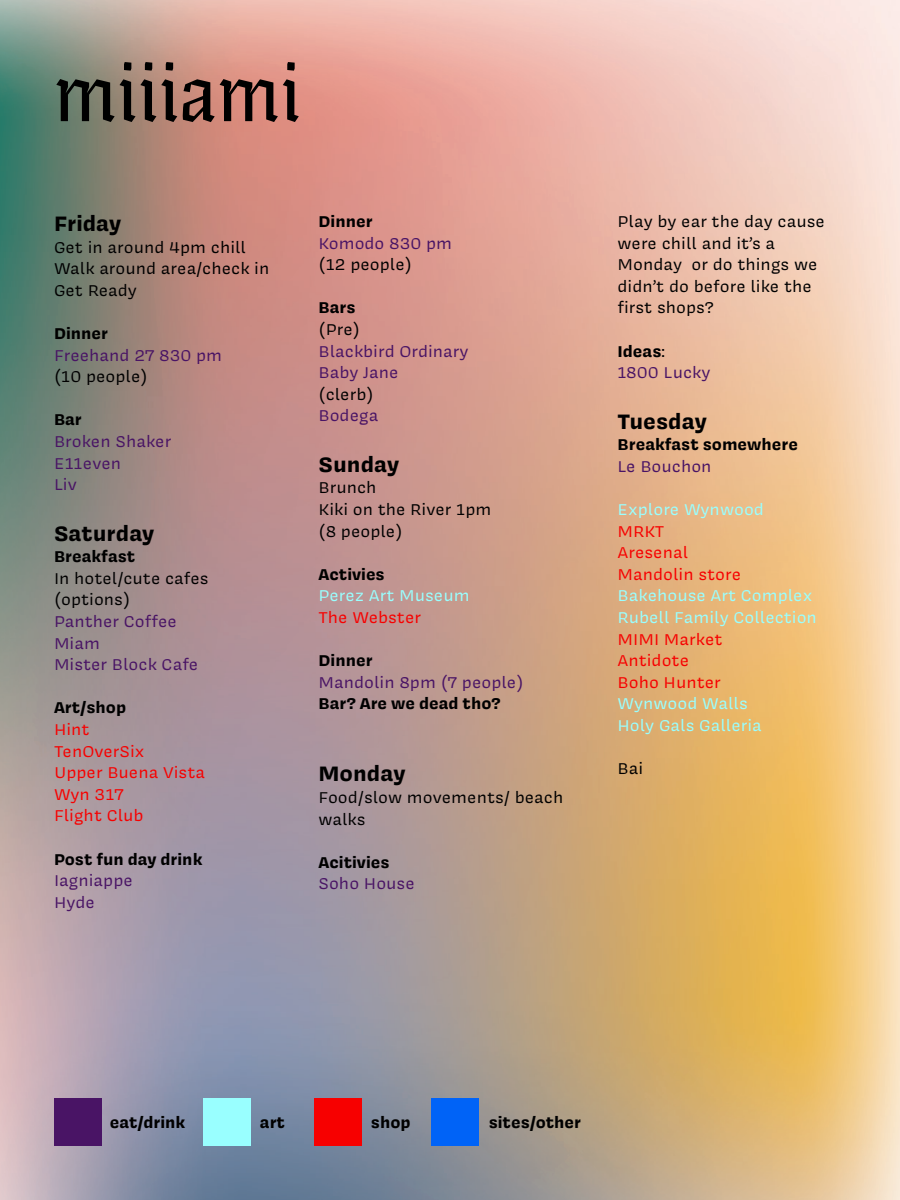
<style>
.page{position:relative;width:900px;height:1200px;background:#fff}
.page>*{position:absolute;margin:0;border:0;box-sizing:border-box;transform-origin:0 0}
.t1{font:90px "Eskapade Fraktur";color:#000}
.t2{font:700 24px "Covik Sans";color:#000}
.t3{font:18px/21.6px "Covik Sans";color:#000}
.t4{font:18px "Covik Sans";color:#491465}
.t5{font:700 18px "Covik Sans";color:#000}
.t6{font:18px "Covik Sans";color:#f70000}
.t7{font:18px "Covik Sans";color:#9ff}
.s1{font-weight:400}
</style>
<div class="page">
<img style="left:0;top:759px;width:552px;height:441px">
<img style="left:552px;top:490px;width:348px;height:710px">
<img style="left:0;top:115px;width:554px;height:644px">
<img style="left:0;top:0;width:554px;height:115px">
<div style="left:54px;top:1098px;width:48px;height:48px;background:#491465"></div>
<div style="left:314px;top:1098px;width:48px;height:48px;background:#f70000"></div>
<div style="left:203px;top:1098px;width:48px;height:48px;background:#9ff"></div>
<div style="left:431px;top:1098px;width:48px;height:48px;background:#0063f7"></div>
<p class="t1" style="left:54px;top:26px;width:249px">miiiami</p>
<p class="t2" style="left:54px;top:207px;width:69px">Friday</p>
<p class="t3" style="left:54px;top:236px;width:194px">Get in around 4pm chill</p>
<p class="t3" style="left:54px;top:257px;width:217px">Walk around area/check in</p>
<p class="t3" style="left:54px;top:279px;width:85px">Get Ready</p>
<p class="t5" style="left:54px;top:321px;width:56px">Dinner</p>
<p class="t4" style="left:54px;top:344px;width:170px">Freehand 27 830 pm</p>
<p class="t3" style="left:54px;top:365px;width:95px">(10 people)</p>
<p class="t5" style="left:54px;top:407px;width:29px">Bar</p>
<p class="t4" style="left:54px;top:430px;width:119px">Broken Shaker</p>
<p class="t4" style="left:54px;top:452px;width:69px">E11even</p>
<p class="t4" style="left:54px;top:473px;width:24px">Liv</p>
<p class="t2" style="left:54px;top:517px;width:102px">Saturday</p>
<p class="t5" style="left:54px;top:544px;width:83px">Breakfast</p>
<p class="t3" style="left:54px;top:567px;width:156px">In hotel/cute cafes</p>
<p class="t3" style="left:54px;top:589px;width:78px">(options)</p>
<p class="t4" style="left:54px;top:610px;width:124px">Panther Coffee</p>
<p class="t4" style="left:54px;top:632px;width:48px">Miam</p>
<p class="t4" style="left:54px;top:653px;width:146px">Mister Block Cafe</p>
<p class="t5" style="left:54px;top:695px;width:74px">Art/shop</p>
<p class="t6" style="left:54px;top:718px;width:37px">Hint</p>
<p class="t6" style="left:54px;top:740px;width:92px">TenOverSix</p>
<p class="t6" style="left:54px;top:761px;width:153px">Upper Buena Vista</p>
<p class="t6" style="left:54px;top:783px;width:72px">Wyn 317</p>
<p class="t6" style="left:54px;top:804px;width:91px">Flight Club</p>
<p class="t5" style="left:54px;top:847px;width:150px">Post fun day drink</p>
<p class="t4" style="left:54px;top:869px;width:80px">Iagniappe</p>
<p class="t4" style="left:54px;top:891px;width:43px">Hyde</p>
<p class="t5" style="left:318px;top:209px;width:56px">Dinner</p>
<p class="t4" style="left:318px;top:231px;width:135px">Komodo 830 pm</p>
<p class="t3" style="left:318px;top:253px;width:95px">(12 people)</p>
<p class="t5" style="left:318px;top:295px;width:39px">Bars</p>
<p class="t3" style="left:318px;top:318px;width:43px">(Pre)</p>
<p class="t4" style="left:318px;top:339px;width:152px">Blackbird Ordinary</p>
<p class="t4" style="left:318px;top:361px;width:82px">Baby Jane</p>
<p class="t3" style="left:318px;top:383px;width:57px">(clerb)</p>
<p class="t4" style="left:318px;top:404px;width:61px">Bodega</p>
<p class="t2" style="left:318px;top:448px;width:82px">Sunday</p>
<p class="t3" style="left:318px;top:477px;width:60px">Brunch</p>
<p class="t3" style="left:318px;top:498px;width:174px">Kiki on the River 1pm</p>
<p class="t3" style="left:318px;top:520px;width:86px">(8 people)</p>
<p class="t5" style="left:318px;top:562px;width:68px">Activies</p>
<p class="t7" style="left:318px;top:584px;width:153px">Perez Art Museum</p>
<p class="t6" style="left:318px;top:606px;width:104px">The Webster</p>
<p class="t5" style="left:318px;top:648px;width:56px">Dinner</p>
<p class="t4" style="left:318px;top:671px;width:207px">Mandolin 8pm (7 people)</p>
<p class="t5" style="left:318px;top:691px;width:184px">Bar? Are we dead tho?</p>
<p class="t2" style="left:318px;top:757px;width:88px">Monday</p>
<p class="t3" style="left:318px;top:786px;width:246px">Food/slow movements/ beach walks</p>
<p class="t5" style="left:318px;top:850px;width:73px">Acitivies</p>
<p class="t4" style="left:318px;top:872px;width:98px">Soho House</p>
<p class="t3" style="left:618px;top:210px;width:209px">Play by ear the day cause were chill and it’s a<br>Monday or do things we didn’t do before like the first shops?</p>
<p class="t5" style="left:618px;top:339px;width:49px">Ideas<span class="s1">:</span></p>
<p class="t4" style="left:618px;top:361px;width:95px">1800 Lucky</p>
<p class="t2" style="left:618px;top:405px;width:91px">Tuesday</p>
<p class="t5" style="left:618px;top:432px;width:182px">Breakfast somewhere</p>
<p class="t4" style="left:618px;top:455px;width:96px">Le Bouchon</p>
<p class="t7" style="left:618px;top:498px;width:148px">Explore Wynwood</p>
<p class="t6" style="left:618px;top:519px;width:48px">MRKT</p>
<p class="t6" style="left:618px;top:541px;width:72px">Aresenal</p>
<p class="t6" style="left:618px;top:563px;width:125px">Mandolin store</p>
<p class="t7" style="left:618px;top:584px;width:196px">Bakehouse Art Complex</p>
<p class="t7" style="left:618px;top:606px;width:201px">Rubell Family Collection</p>
<p class="t6" style="left:618px;top:627px;width:106px">MIMI Market</p>
<p class="t6" style="left:618px;top:649px;width:73px">Antidote</p>
<p class="t6" style="left:618px;top:671px;width:105px">Boho Hunter</p>
<p class="t7" style="left:618px;top:692px;width:132px">Wynwood Walls</p>
<p class="t7" style="left:618px;top:714px;width:146px">Holy Gals Galleria</p>
<p class="t3" style="left:618px;top:757px;width:27px">Bai</p>
<p class="t5" style="left:110px;top:1110px;width:77px">eat/drink</p>
<p class="t5" style="left:260px;top:1110px;width:27px">art</p>
<p class="t5" style="left:371px;top:1110px;width:41px">shop</p>
<p class="t5" style="left:489px;top:1110px;width:94px">sites/other</p>
</div>
